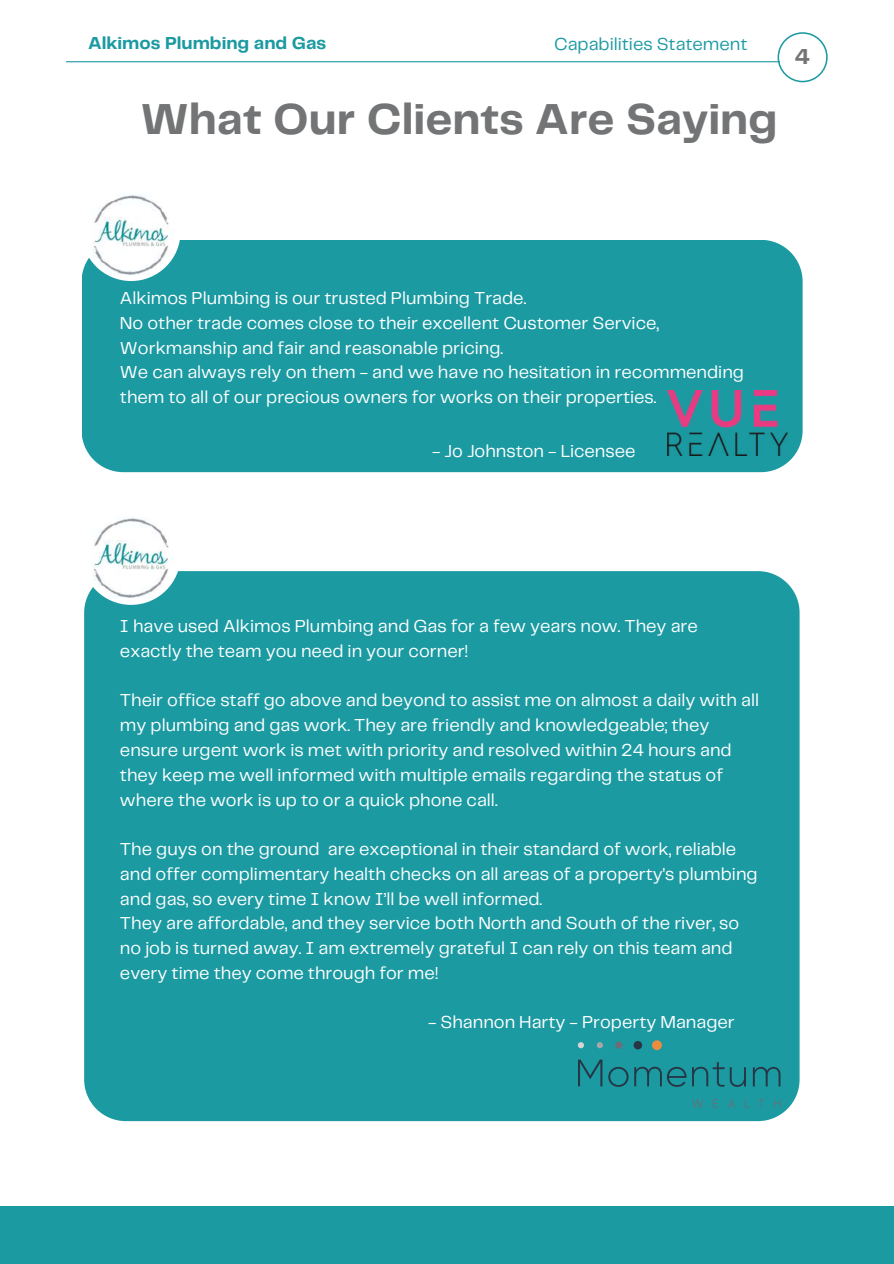
<style>
.page{position:relative;width:894px;height:1264px;background:#fff}
.page>*{position:absolute;margin:0;border:0;box-sizing:border-box;transform-origin:0 0}
.t1{font:700 45px "Telegraf";color:#737475}
.t2{font:700 22.5px "Telegraf";color:#737475}
.t3{font:18px/24.8px "Telegraf";color:#fff}
.t4{font:700 18px "Telegraf";color:#1b9aa2}
.t5{font:18px "Telegraf";color:#1b9aa2}
</style>
<div class="page">
<hr style="left:66px;top:61px;width:713px;height:1px;background:#1b9aa2">
<svg style="left:777px;top:32px;width:50px;height:50px"></svg>
<div style="left:84px;top:571px;width:715px;height:550px;background:#1b9aa2"></div>
<div style="left:0;top:1206px;width:893px;height:57px;background:#1b9aa2"></div>
<div style="left:82px;top:240px;width:720px;height:232px;background:#1b9aa2"></div>
<img style="left:82px;top:182px;width:98px;height:99px;border-radius:50%">
<img style="left:82px;top:506px;width:98px;height:99px;border-radius:50%">
<img style="left:667px;top:390px;width:120px;height:66px">
<svg style="left:578px;top:1059px;width:24px;height:27px"></svg>
<svg style="left:608px;top:1066px;width:20px;height:20px"></svg>
<svg style="left:634px;top:1061px;width:111px;height:26px;background:#1d8790"></svg>
<svg style="left:752px;top:1066px;width:28px;height:20px"></svg>
<svg style="left:691px;top:1099px;width:12px;height:8px"></svg>
<svg style="left:713px;top:1099px;width:5px;height:8px"></svg>
<svg style="left:727px;top:1099px;width:8px;height:8px"></svg>
<svg style="left:744px;top:1099px;width:5px;height:8px"></svg>
<svg style="left:757px;top:1099px;width:7px;height:8px"></svg>
<svg style="left:773px;top:1099px;width:7px;height:8px"></svg>
<svg style="left:651px;top:1040px;width:10px;height:10px"></svg>
<div style="left:633px;top:1040px;width:9px;height:9px;background:#273645;border-radius:50%"></div>
<div style="left:615px;top:1041px;width:7px;height:7px;background:#6a6e78;border-radius:50%"></div>
<svg style="left:596px;top:1042px;width:6px;height:6px"></svg>
<div style="left:577px;top:1042px;width:7px;height:6px;background:#d5d4d4;border-radius:50%"></div>
<p class="t4" style="left:88px;top:35px;width:239px">Alkimos Plumbing and Gas</p>
<p class="t5" style="left:554px;top:36px;width:195px">Capabilities Statement</p>
<h1 class="t1" style="left:140px;top:99px;width:638px">What Our Clients Are Saying</h1>
<p class="t2" style="left:794px;top:47px;width:17px">4</p>
<p class="t3" style="left:120px;top:286px;width:625px">Alkimos Plumbing is our trusted Plumbing Trade.<br>No other trade comes close to their excellent Customer Service, Workmanship and fair and reasonable pricing.<br>We can always rely on them - and we have no hesitation in recommending them to all of our precious owners for works on their properties.</p>
<p class="t3" style="left:432px;top:439px;width:205px">- Jo Johnston - Licensee</p>
<p class="t3" style="left:120px;top:614px;width:579px">I have used Alkimos Plumbing and Gas for a few years now. They are exactly the team you need in your corner!</p>
<p class="t3" style="left:120px;top:689px;width:640px">Their office staff go above and beyond to assist me on almost a daily with all my plumbing and gas work. They are friendly and knowledgeable; they ensure urgent work is met with priority and resolved within 24 hours and they keep me well informed with multiple emails regarding the status of where the work is up to or a quick phone call.</p>
<p class="t3" style="left:120px;top:837px;width:639px">The guys on the ground are exceptional in their standard of work, reliable and offer complimentary health checks on all areas of a property's plumbing and gas, so every time I know I’ll be well informed.<br>They are affordable, and they service both North and South of the river, so no job is turned away. I am extremely grateful I can rely on this team and every time they come through for me!</p>
<p class="t3" style="left:428px;top:1010px;width:308px">- Shannon Harty - Property Manager</p>
</div>
